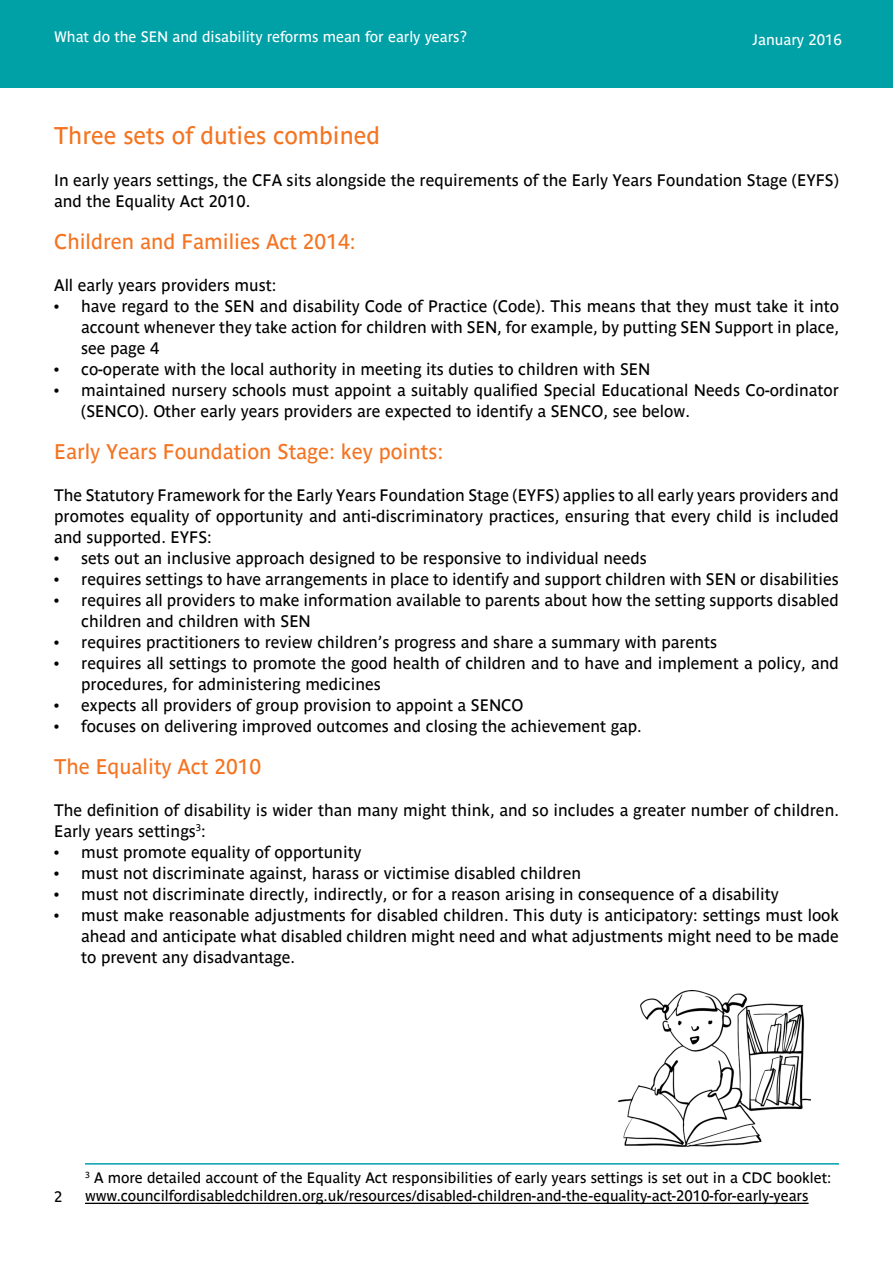
<style>
.page{position:relative;width:893px;height:1263px;background:#fff}
.page>*{position:absolute;margin:0;border:0;box-sizing:border-box;transform-origin:0 0}
.t1{font:24px "Parisine Std";color:#f47421}
.t2{font:21px "Parisine Std";color:#f47421}
.t3{font:16.5px/21px "Parisine Std";color:#000}
.t4{font:15px/18px "Parisine Std";color:#000}
.t5{font:15px "Parisine Std";color:#fff}
</style>
<div class="page">
<hr style="left:85px;top:1163px;width:754px;height:1px;background:#00a0af">
<div style="left:0;top:0;width:893px;height:87px;background:#00a0a7"></div>
<img style="left:618px;top:990px;width:193px;height:156px">
<hr style="left:85px;top:1203px;width:724px;height:1px;background:#000">
<p class="t5" style="left:54px;top:28px;width:415px">What do the SEN and disability reforms mean for early years?</p>
<p class="t5" style="left:752px;top:31px;width:91px">January 2016</p>
<h1 class="t1" style="left:54px;top:121px;width:327px">Three sets of duties combined</h1>
<p class="t3" style="left:54px;top:169px;width:786px">In early years settings, the CFA sits alongside the requirements of the Early Years Foundation Stage (EYFS) and the Equality Act 2010.</p>
<p class="t2" style="left:54px;top:229px;width:303px">Children and Families Act 2014:</p>
<p class="t3" style="left:54px;top:274px;width:224px">All early years providers must:</p>
<p class="t3" style="left:81px;top:295px;width:759px;text-align:justify;text-indent:-27px">• have regard to the SEN and disability Code of Practice (Code). This means that they must take it into account whenever they take action for children with SEN, for example, by putting SEN Support in place, see page 4</p>
<p class="t3" style="left:54px;top:358px;width:598px">• co-operate with the local authority in meeting its duties to children with SEN</p>
<p class="t3" style="left:81px;top:379px;width:759px;text-indent:-27px">• maintained nursery schools must appoint a suitably qualified Special Educational Needs Co-ordinator (SENCO). Other early years providers are expected to identify a SENCO, see below.</p>
<p class="t2" style="left:54px;top:439px;width:391px">Early Years Foundation Stage: key points:</p>
<p class="t3" style="left:54px;top:484px;width:786px;text-align:justify">The Statutory Framework for the Early Years Foundation Stage (EYFS) applies to all early years providers and promotes equality of opportunity and anti-discriminatory practices, ensuring that every child is included and supported. EYFS:</p>
<p class="t3" style="left:54px;top:547px;width:594px">• sets out an inclusive approach designed to be responsive to individual needs</p>
<p class="t3" style="left:54px;top:568px;width:786px">• requires settings to have arrangements in place to identify and support children with SEN or disabilities</p>
<p class="t3" style="left:81px;top:589px;width:759px;text-indent:-27px">• requires all providers to make information available to parents about how the setting supports disabled children and children with SEN</p>
<p class="t3" style="left:54px;top:631px;width:664px">• requires practitioners to review children’s progress and share a summary with parents</p>
<p class="t3" style="left:81px;top:652px;width:759px;text-indent:-27px">• requires all settings to promote the good health of children and to have and implement a policy, and procedures, for administering medicines</p>
<p class="t3" style="left:54px;top:694px;width:471px">• expects all providers of group provision to appoint a SENCO</p>
<p class="t3" style="left:54px;top:715px;width:589px">• focuses on delivering improved outcomes and closing the achievement gap.</p>
<p class="t2" style="left:54px;top:754px;width:209px">The Equality Act 2010</p>
<p class="t3" style="left:54px;top:799px;width:786px">The definition of disability is wider than many might think, and so includes a greater number of children.<br>Early years settings<sup>3</sup>:</p>
<p class="t3" style="left:54px;top:841px;width:309px">• must promote equality of opportunity</p>
<p class="t3" style="left:54px;top:862px;width:528px">• must not discriminate against, harass or victimise disabled children</p>
<p class="t3" style="left:54px;top:883px;width:726px">• must not discriminate directly, indirectly, or for a reason arising in consequence of a disability</p>
<p class="t3" style="left:81px;top:904px;width:759px;text-align:justify;text-indent:-27px">• must make reasonable adjustments for disabled children. This duty is anticipatory: settings must look ahead and anticipate what disabled children might need and what adjustments might need to be made to prevent any disadvantage.</p>
<p class="t4" style="left:54px;top:1188px;width:10px">2</p>
<p class="t4" style="left:85px;top:1169px;width:748px"><sup>3</sup> A more detailed account of the Equality Act responsibilities of early years settings is set out in a CDC booklet: www.councilfordisabledchildren.org.uk/resources/disabled-children-and-the-equality-act-2010-for-early-years</p>
</div>
